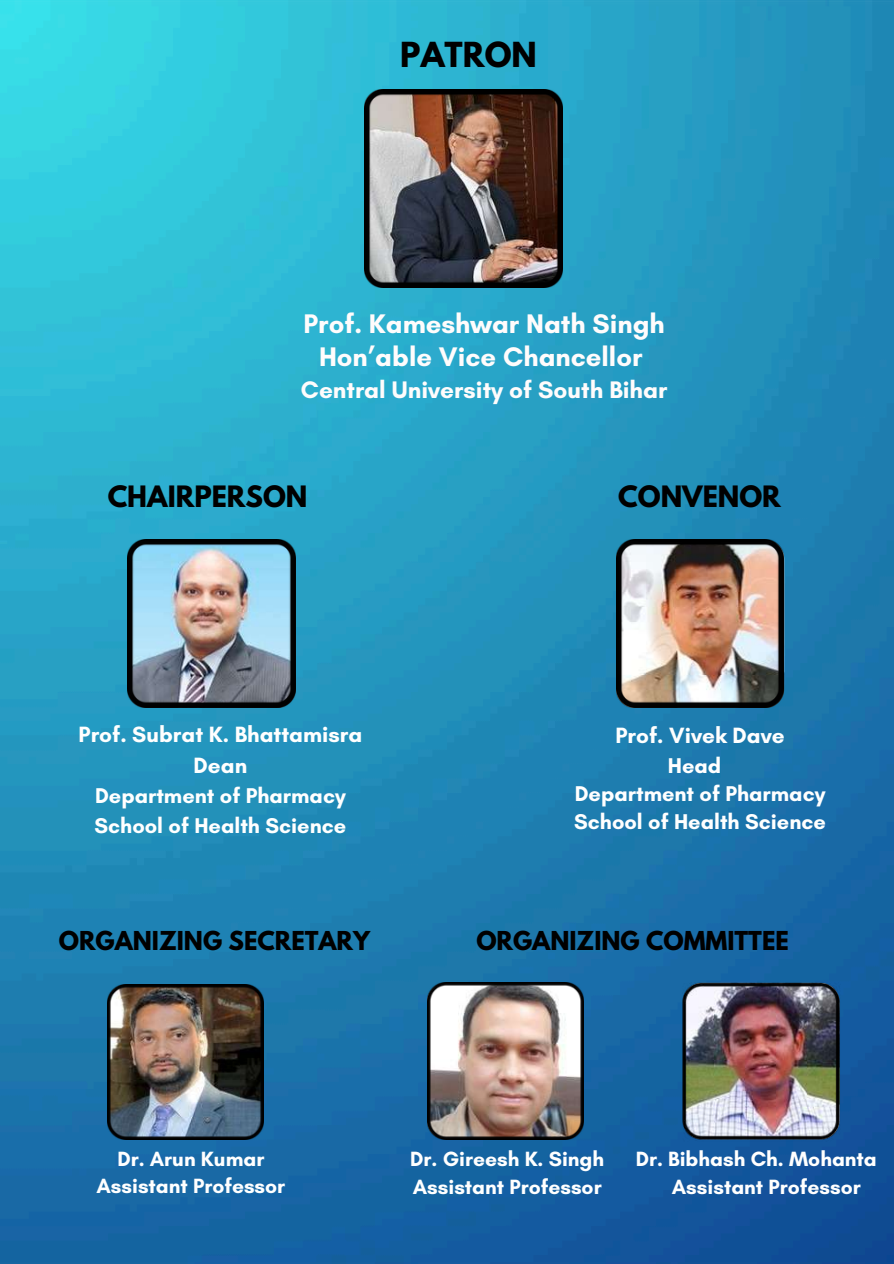
<style>
.page{position:relative;width:894px;height:1264px;background:#fff}
.page>*{position:absolute;margin:0;border:0;box-sizing:border-box;transform-origin:0 0}
.t1{font:700 30.6px "League Spartan";color:#000}
.t2{font:700 27.3px/33.8px "Glacial Indifference";color:#fffcfc;text-align:center}
.t3{font:700 26.1px "League Spartan";color:#000}
.t4{font:700 24.3px "Glacial Indifference";color:#fffcfc}
.t5{font:700 23.1px "League Spartan";color:#000}
.t6{font:700 22.5px/30.3px "Glacial Indifference";color:#fff;text-align:center}
.t7{font:700 21.75px/28.2px "Glacial Indifference";color:#fff}
.t8{font:700 21px/27px "Glacial Indifference";color:#fff}
</style>
<div class="page">
<img style="left:0;top:0;width:893px;height:1263px">
<img style="left:364px;top:89px;width:198px;height:198px">
<img style="left:128px;top:540px;width:167px;height:167px">
<img style="left:616px;top:540px;width:167px;height:167px">
<img style="left:108px;top:984px;width:155px;height:155px">
<img style="left:427px;top:982px;width:156px;height:157px">
<img style="left:675px;top:975px;width:171px;height:172px">
<h1 class="t1" style="left:400px;top:39px;width:138px">PATRON</h1>
<h2 class="t2" style="left:303px;top:306px;width:362px">Prof. Kameshwar Nath Singh<br>Hon’able Vice Chancellor</h2>
<p class="t4" style="left:301px;top:375px;width:368px">Central University of South Bihar</p>
<p class="t3" style="left:108px;top:484px;width:201px">CHAIRPERSON</p>
<p class="t3" style="left:618px;top:484px;width:164px">CONVENOR</p>
<p class="t6" style="left:79px;top:719px;width:285px">Prof. Subrat K. Bhattamisra<br>Dean</p>
<p class="t7" style="left:94px;top:780px;width:253px;line-height:30.3px">Department of Pharmacy<br>School of Health Science</p>
<p class="t6" style="left:615px;top:720px;width:170px">Prof. Vivek Dave</p>
<p class="t7" style="left:574px;top:751px;width:253px;text-align:center">Head<br>Department of Pharmacy<br>School of Health Science</p>
<p class="t5" style="left:59px;top:929px;width:313px">ORGANIZING SECRETARY</p>
<p class="t5" style="left:476px;top:929px;width:314px">ORGANIZING COMMITTEE</p>
<p class="t8" style="left:96px;top:1145px;width:190px;text-align:center">Dr. Arun Kumar<br>Assistant Professor</p>
<p class="t8" style="left:410px;top:1144px;width:195px;line-height:28.2px">Dr. Gireesh K. Singh<br>Assistant Professor</p>
<p class="t8" style="left:671px;top:1145px;width:206px;text-indent:-36px">Dr. Bibhash Ch. Mohanta<br>Assistant Professor</p>
</div>
